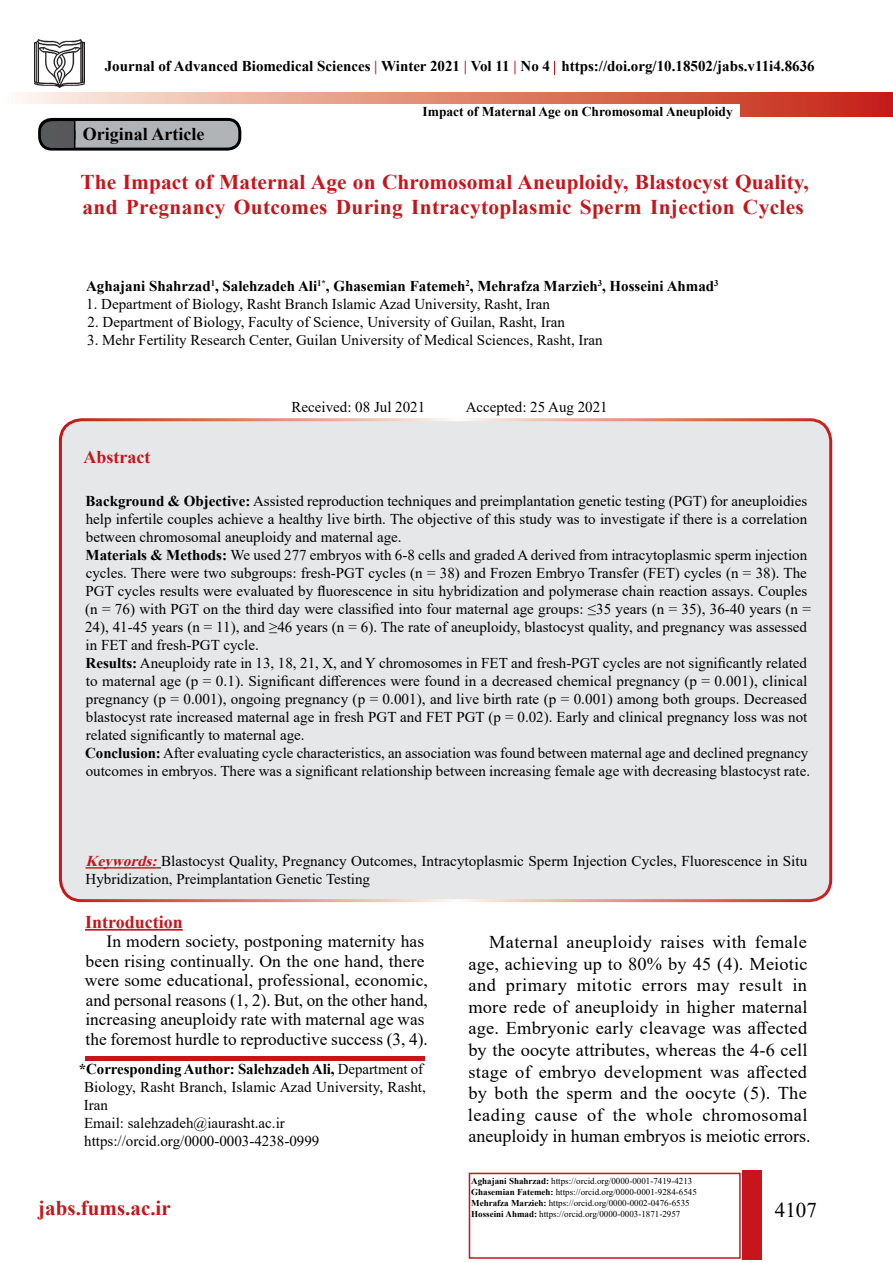
<style>
.page{position:relative;width:893px;height:1263px;background:#fff}
.page>*{position:absolute;margin:0;border:0;box-sizing:border-box;transform-origin:0 0}
.t1{font:700 21px/25.2px "Times New Roman";letter-spacing:.005em;color:#c4161c}
.t2{font:21px "Times New Roman";color:#000}
.t3{font:18px/21.6px "Times New Roman";letter-spacing:.015em;color:#000}
.t4{font:700 18px "Times New Roman";color:#c4161c}
.t5{font:700 18px "Times New Roman";color:#000}
.t6{font:17.25px/19.5px "Times New Roman";letter-spacing:.005em;color:#000}
.t7{font:15px/18px "Times New Roman";color:#000}
.t8{font:700 15px "Times New Roman";color:#000}
.t9{font:700 13.5px "Times New Roman";color:#000}
.t10{font:9px/10.8px "Times New Roman";color:#000}
.s1{color:#c4161c}
.s2{font-weight:700}
.s3{font-weight:700;font-style:italic;color:#c4161c}
</style>
<div class="page">
<div style="left:742px;top:1170px;width:19px;height:90px;background:#c4161c"></div>
<img style="left:34px;top:40px;width:51px;height:47px">
<svg style="left:18px;top:92px;width:875px;height:24px;background:#dc7c69"></svg>
<div style="left:0;top:104px;width:740px;height:79px;background:#fff"></div>
<svg style="left:554px;top:61px;width:1px;height:13px"></svg>
<div style="left:40px;top:119px;width:200px;height:30px;background:#b1b4b6;border-radius:12px"></div>
<div style="left:38px;top:118px;width:203px;height:33px;border:3px solid #000;border-radius:12px"></div>
<div style="left:40px;top:120px;width:35px;height:29px;background:#58595b;border-radius:12px"></div>
<div style="left:39px;top:120px;width:36px;height:29px;border:2px solid #000;border-radius:12px"></div>
<div style="left:60px;top:120px;width:15px;height:29px;background:#58585a"></div>
<div style="left:60px;top:120px;width:15px;height:29px;border:2px solid #000"></div>
<div style="left:57px;top:121px;width:8px;height:27px;background:#58585a"></div>
<div style="left:60px;top:420px;width:771px;height:481px;background:#e6e7e8;border-radius:21px"></div>
<div style="left:59px;top:418px;width:773px;height:484px;border:3px solid #fff;border-radius:21px"></div>
<hr style="left:85px;top:867px;width:72px;height:1px;background:#c4161c">
<hr style="left:85px;top:929px;width:98px;height:2px;background:#c4161c">
<hr style="left:85px;top:1056px;width:339px;height:4px;background:#c4161c">
<div style="left:469px;top:1173px;width:272px;height:86px;border:2px solid #c4161c"></div>
<p class="t8" style="left:105px;top:55px;width:711px">Journal of Advanced Biomedical Sciences <span class="s1">|</span> Winter 2021 <span class="s1">|</span> Vol 11 <span class="s1">|</span> No 4 https://doi.org/10.18502/jabs.v11i4.8636</p>
<p class="t9" style="left:423px;top:102px;width:312px">Impact of Maternal Age on Chromosomal Aneuploidy</p>
<p class="t5" style="left:83px;top:121px;width:123px">Original Article</p>
<h1 class="t1" style="left:80px;top:169px;width:730px">The Impact of Maternal Age on Chromosomal Aneuploidy, Blastocyst Quality, and Pregnancy Outcomes During Intracytoplasmic Sperm Injection Cycles</h1>
<p class="t8" style="left:86px;top:275px;width:634px">Aghajani Shahrzad<sup>1</sup>, Salehzadeh Ali<sup>1*</sup>, Ghasemian Fatemeh<sup>2</sup>, Mehrafza Marzieh<sup>3</sup>, Hosseini Ahmad<sup>3</sup></p>
<p class="t7" style="left:86px;top:294px;width:465px">1. Department of Biology, Rasht Branch Islamic Azad University, Rasht, Iran</p>
<p class="t7" style="left:87px;top:312px;width:479px">2. Department of Biology, Faculty of Science, University of Guilan, Rasht, Iran</p>
<p class="t7" style="left:87px;top:330px;width:517px">3. Mehr Fertility Research Center, Guilan University of Medical Sciences, Rasht, Iran</p>
<p class="t7" style="left:291px;top:397px;width:135px">Received: 08 Jul 2021</p>
<p class="t7" style="left:466px;top:397px;width:144px">Accepted: 25 Aug 2021</p>
<p class="t4" style="left:84px;top:444px;width:68px">Abstract</p>
<p class="t7" style="left:85px;top:492px;width:727px"><span class="s2">Background &amp; Objective:</span> Assisted reproduction techniques and preimplantation genetic testing (PGT) for aneuploidies help infertile couples achieve a healthy live birth. The objective of this study was to investigate if there is a correlation between chromosomal aneuploidy and maternal age.<br><span class="s2">Materials &amp; Methods:</span> We used 277 embryos with 6-8 cells and graded A derived from intracytoplasmic sperm injection cycles. There were two subgroups: fresh-PGT cycles (n = 38) and Frozen Embryo Transfer (FET) cycles (n = 38). The PGT cycles results were evaluated by fluorescence in situ hybridization and polymerase chain reaction assays. Couples (n = 76) with PGT on the third day were classified into four maternal age groups: ≤35 years (n = 35), 36-40 years (n = 24), 41-45 years (n = 11), and ≥46 years (n = 6). The rate of aneuploidy, blastocyst quality, and pregnancy was assessed in FET and fresh-PGT cycle.<br><span class="s2">Results:</span> Aneuploidy rate in 13, 18, 21, X, and Y chromosomes in FET and fresh-PGT cycles are not significantly related to maternal age (p = 0.1). Significant differences were found in a decreased chemical pregnancy (p = 0.001), clinical pregnancy (p = 0.001), ongoing pregnancy (p = 0.001), and live birth rate (p = 0.001) among both groups. Decreased blastocyst rate increased maternal age in fresh PGT and FET PGT (p = 0.02). Early and clinical pregnancy loss was not related significantly to maternal age.<br><span class="s2">Conclusion:</span> After evaluating cycle characteristics, an association was found between maternal age and declined pregnancy outcomes in embryos. There was a significant relationship between increasing female age with decreasing blastocyst rate.</p>
<p class="t7" style="left:85px;top:852px;width:723px"><span class="s3">Keywords:</span>Blastocyst Quality, Pregnancy Outcomes, Intracytoplasmic Sperm Injection Cycles, Fluorescence in Situ<br>Hybridization, Preimplantation Genetic Testing</p>
<p class="t4" style="left:85px;top:909px;width:99px">Introduction</p>
<p class="t6" style="left:85px;top:931px;width:345px;text-indent:22px">In modern society, postponing maternity has been rising continually. On the one hand, there were some educational, professional, economic, and personal reasons (1, 2). But, on the other hand, increasing aneuploidy rate with maternal age was the foremost hurdle to reproductive success (3, 4).</p>
<p class="t3" style="left:468px;top:931px;width:344px;text-indent:21px">Maternal aneuploidy raises with female age, achieving up to 80% by 45 (4). Meiotic and primary mitotic errors may result in more rede of aneuploidy in higher maternal age. Embryonic early cleavage was affected by the oocyte attributes, whereas the 4-6 cell stage of embryo development was affected by both the sperm and the oocyte (5). The leading cause of the whole chromosomal aneuploidy in human embryos is meiotic errors.</p>
<p class="t7" style="left:84px;top:1060px;width:343px;text-indent:-5px"><span class="s2">*Corresponding Author: Salehzadeh Ali,</span> Department of Biology, Rasht Branch, Islamic Azad University, Rasht, Iran<br>Email: salehzadeh@iaurasht.ac.ir https://orcid.org/0000-0003-4238-0999</p>
<p class="t10" style="left:471px;top:1175px;width:227px"><span class="s2">Aghajani Shahrzad:</span> https://orcid.org/0000-0001-7419-4213<br><span class="s2">Ghasemian Fatemeh:</span> https://orcid.org/0000-0001-9284-6545<br><span class="s2">Mehrafza Marzieh:</span> https://orcid.org/0000-0002-0476-6535<br><span class="s2">Hosseini Ahmad:</span> https://orcid.org/0000-0003-1871-2957</p>
<h1 class="t1" style="left:38px;top:1195px;width:134px">jabs.fums.ac.ir</h1>
<h1 class="t2" style="left:775px;top:1195px;width:43px">4107</h1>
</div>
